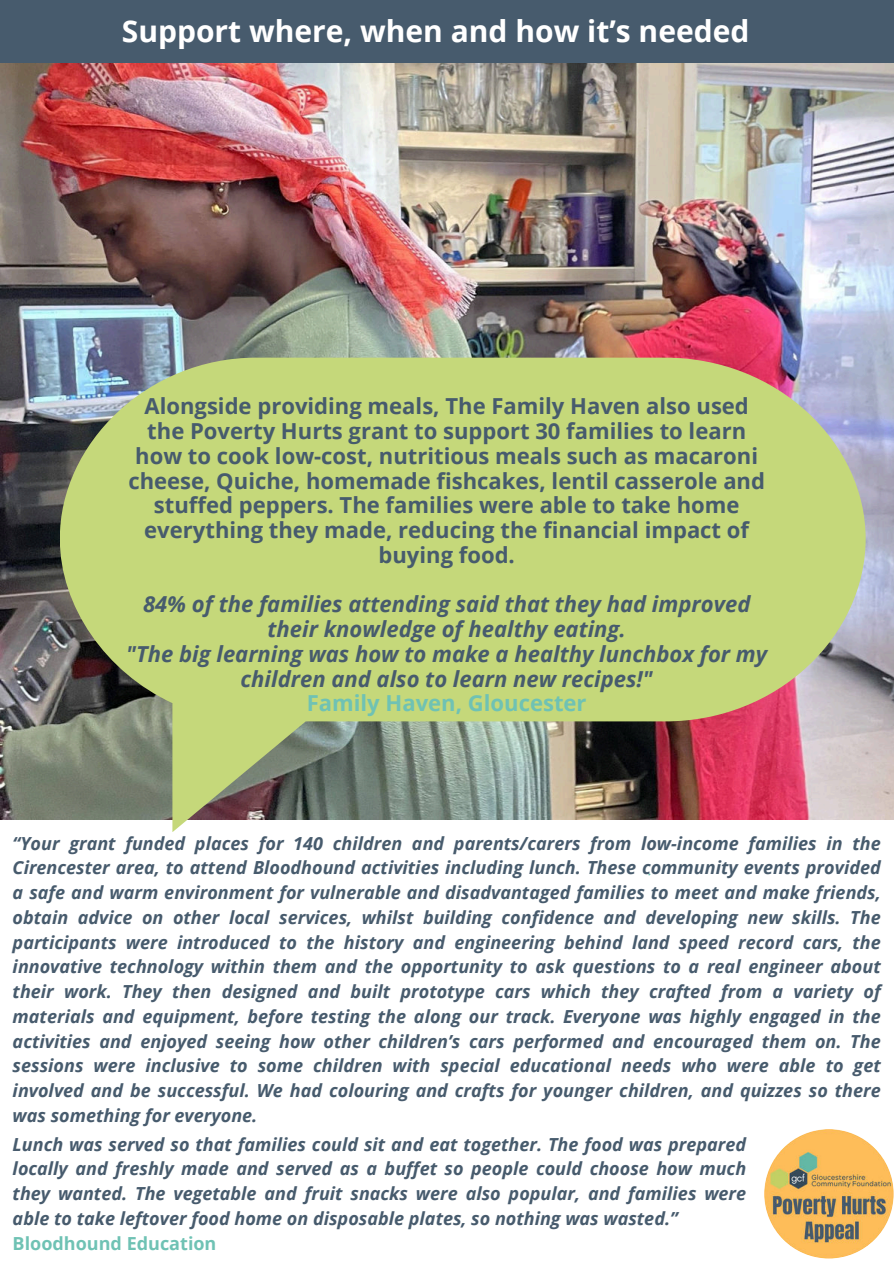
<style>
.page{position:relative;width:894px;height:1264px;background:#fff}
.page>*{position:absolute;margin:0;border:0;box-sizing:border-box;transform-origin:0 0}
.t1{font:700 30px "Open Sans";color:#fff}
.t2{font:700 22.05px/24.8px "Open Sans";color:#475b6d;text-align:center}
.t3{font:italic 700 22.05px/24.8px "Open Sans";color:#475b6d;text-align:center}
.t4{font:700 22.05px "Open Sans";color:#6fc2b4}
.t5{font:italic 700 18px/24.8px "Open Sans";color:#475b6d;text-align:justify}
.t6{font:700 18px "Open Sans";color:#6fc2b4}
</style>
<div class="page">
<img style="left:0;top:63px;width:893px;height:756px">
<svg style="left:60px;top:357px;width:805px;height:364px;background:#bfcd7c"></svg>
<div style="left:0;top:0;width:893px;height:63px;background:#475b6d"></div>
<img style="left:764px;top:1129px;width:129px;height:129px;border-radius:50%">
<h1 class="t1" style="left:122px;top:10px;width:629px">Support where, when and how it’s needed</h1>
<p class="t2" style="left:128px;top:393px;width:638px">Alongside providing meals, The Family Haven also used the Poverty Hurts grant to support 30 families to learn how to cook low-cost, nutritious meals such as macaroni cheese, Quiche, homemade fishcakes, lentil casserole and stuffed peppers. The families were able to take home everything they made, reducing the financial impact of buying food.</p>
<p class="t3" style="left:126px;top:591px;width:642px">84% of the families attending said that they had improved their knowledge of healthy eating.<br>"The big learning was how to make a healthy lunchbox for my children and also to learn new recipes!"</p>
<p class="t4" style="left:307px;top:688px;width:281px">Family Haven, Gloucester</p>
<p class="t5" style="left:13px;top:830px;width:869px">“Your grant funded places for 140 children and parents/carers from low-income families in the Cirencester area, to attend Bloodhound activities including lunch. These community events provided a safe and warm environment for vulnerable and disadvantaged families to meet and make friends, obtain advice on other local services, whilst building confidence and developing new skills. The participants were introduced to the history and engineering behind land speed record cars, the innovative technology within them and the opportunity to ask questions to a real engineer about their work. They then designed and built prototype cars which they crafted from a variety of materials and equipment, before testing the along our track. Everyone was highly engaged in the activities and enjoyed seeing how other children’s cars performed and encouraged them on. The sessions were inclusive to some children with special educational needs who were able to get involved and be successful. We had colouring and crafts for younger children, and quizzes so there was something for everyone.</p>
<p class="t5" style="left:13px;top:1131px;width:734px">Lunch was served so that families could sit and eat together. The food was prepared locally and freshly made and served as a buffet so people could choose how much they wanted. The vegetable and fruit snacks were also popular, and families were able to take leftover food home on disposable plates, so nothing was wasted.”</p>
<p class="t6" style="left:13px;top:1230px;width:205px">Bloodhound Education</p>
</div>
